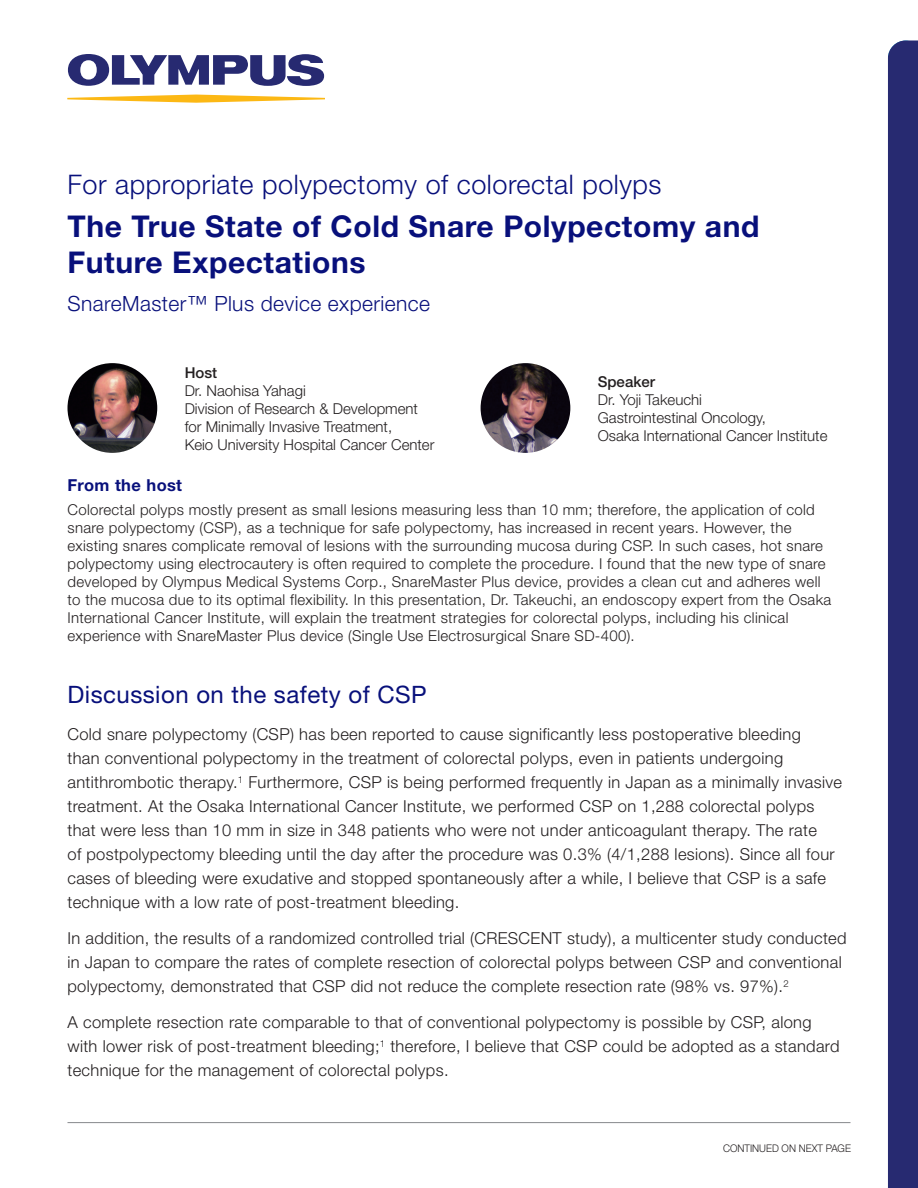
<style>
.page{position:relative;width:918px;height:1188px;background:#fff}
.page>*{position:absolute;margin:0;border:0;box-sizing:border-box;transform-origin:0 0}
.t1{font:700 30px/36px "Helvetica Neue";letter-spacing:.02em;color:#08107b}
.t2{font:300 27px "Helvetica Neue";letter-spacing:.02em;color:#08107b}
.chapter{font:24px "Helvetica Neue";letter-spacing:.02em;color:#08107b}
.t3{font:300 21px "Helvetica Neue";letter-spacing:.02em;color:#08107b}
.text{font:300 16.5px/24px "Helvetica Neue";letter-spacing:.02em;color:#231f20}
.Headline-Bold_Blue{font:700 16.5px "Helvetica Neue";letter-spacing:.02em;color:#08107b}
.text-2{font:300 15px/18px "Helvetica Neue";letter-spacing:.02em;color:#231f20}
.author{font:300 15px/18px "Helvetica Neue";color:#231f20}
.author-2{font:500 15px "Helvetica Neue";color:#231f20}
.t4{font:300 10.5px "Helvetica Neue";color:#231f20;scale:.95 1}
</style>
<div class="page">
<hr style="left:68px;top:1122px;width:782px;height:1px;background:#939598">
<div style="left:888px;top:41px;width:30px;height:1147px;background:#272a71"></div>
<svg style="left:68px;top:54px;width:256px;height:32px"></svg>
<svg style="left:68px;top:95px;width:257px;height:8px"></svg>
<img style="left:68px;top:363px;width:89px;height:90px;border-radius:45px">
<img style="left:481px;top:363px;width:89px;height:90px;border-radius:45px">
<p class="t2" style="left:68px;top:168px;width:596px">For appropriate polypectomy of colorectal polyps</p>
<p class="t1" style="left:68px;top:207px;width:693px">The True State of Cold Snare Polypectomy and<br>Future Expectations</p>
<p class="t3" style="left:68px;top:291px;width:364px">SnareMaster™ Plus device experience</p>
<p class="author-2" style="left:185px;top:364px;width:34px">Host</p>
<p class="author" style="left:185px;top:381px;width:123px">Dr. Naohisa Yahagi</p>
<p class="author" style="left:185px;top:399px;width:251px">Division of Research &amp; Development for Minimally Invasive Treatment,<br>Keio University Hospital Cancer Center</p>
<p class="author-2" style="left:598px;top:373px;width:59px">Speaker</p>
<p class="author" style="left:598px;top:390px;width:106px">Dr. Yoji Takeuchi</p>
<p class="author" style="left:598px;top:408px;width:170px">Gastrointestinal Oncology,</p>
<p class="author" style="left:598px;top:426px;width:231px">Osaka International Cancer Institute</p>
<p class="Headline-Bold_Blue" style="left:68px;top:474px;width:116px">From the host</p>
<p class="text-2" style="left:68px;top:501px;width:765px">Colorectal polyps mostly present as small lesions measuring less than 10 mm; therefore, the application of cold snare polypectomy (CSP), as a technique for safe polypectomy, has increased in recent years. However, the existing snares complicate removal of lesions with the surrounding mucosa during CSP. In such cases, hot snare polypectomy using electrocautery is often required to complete the procedure. I found that the new type of snare developed by Olympus Medical Systems Corp., SnareMaster Plus device, provides a clean cut and adheres well to the mucosa due to its optimal flexibility. In this presentation, Dr. Takeuchi, an endoscopy expert from the Osaka International Cancer Institute, will explain the treatment strategies for colorectal polyps, including his clinical experience with SnareMaster Plus device (Single Use Electrosurgical Snare SD-400).</p>
<p class="chapter" style="left:68px;top:680px;width:361px">Discussion on the safety of CSP</p>
<p class="text" style="left:68px;top:722px;width:776px">Cold snare polypectomy (CSP) has been reported to cause significantly less postoperative bleeding<br>than conventional polypectomy in the treatment of colorectal polyps, even in patients undergoing antithrombotic therapy.<sup>1</sup> Furthermore, CSP is being performed frequently in Japan as a minimally invasive treatment. At the Osaka International Cancer Institute, we performed CSP on 1,288 colorectal polyps that were less than 10 mm in size in 348 patients who were not under anticoagulant therapy. The rate<br>of postpolypectomy bleeding until the day after the procedure was 0.3% (4/1,288 lesions). Since all four cases of bleeding were exudative and stopped spontaneously after a while, I believe that CSP is a safe technique with a low rate of post-treatment bleeding.</p>
<p class="text" style="left:68px;top:926px;width:781px">In addition, the results of a randomized controlled trial (CRESCENT study), a multicenter study conducted in Japan to compare the rates of complete resection of colorectal polyps between CSP and conventional polypectomy, demonstrated that CSP did not reduce the complete resection rate (98% vs. 97%).<sup>2</sup></p>
<p class="text" style="left:68px;top:1010px;width:774px">A complete resection rate comparable to that of conventional polypectomy is possible by CSP, along with lower risk of post-treatment bleeding;<sup>1</sup> therefore, I believe that CSP could be adopted as a standard technique for the management of colorectal polyps.</p>
<p class="t4" style="left:723px;top:1142px;width:136px">CONTINUED ON NEXT PAGE</p>
</div>
